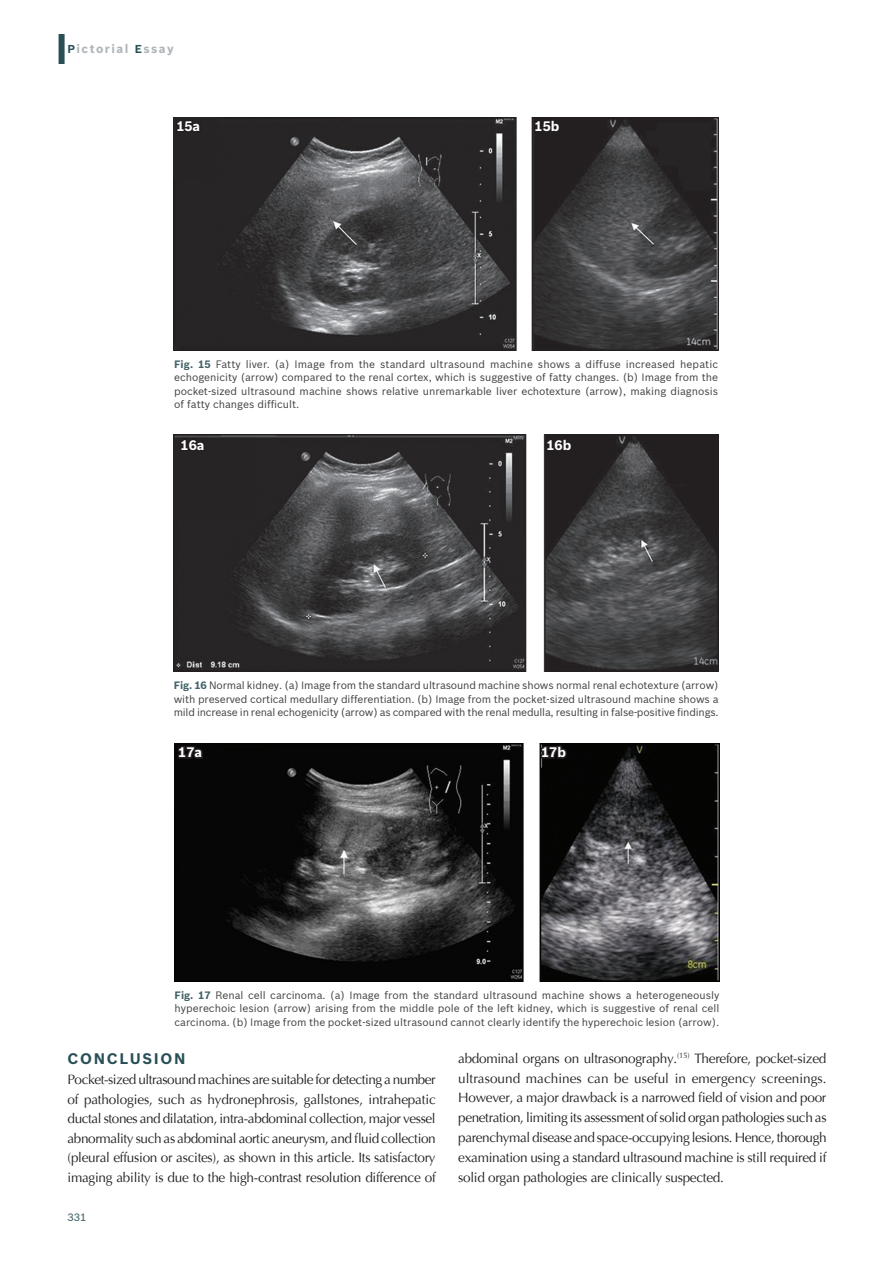
<style>
.page{position:relative;width:894px;height:1263px;background:#fff}
.page>*{position:absolute;margin:0;border:0;box-sizing:border-box;transform-origin:0 0}
.t1{font:700 15px "Bosch Sans";letter-spacing:.11em;color:#284f56}
.TXFL{font:13.5px/20px "Optima";letter-spacing:-.02em;color:#231f20;text-align:justify}
.t2{font:700 13.5px "Bosch Sans";color:#fff}
.t3{font:700 12px "Bosch Sans";letter-spacing:.12em;color:#aeb4b8}
.FGC{font:10.5px/13.5px "Bosch Sans";color:#424041;text-align:justify}
.t4{font:500 10.5px "Bosch Sans";color:#4b6a70}
.s1{font-size:11.25px;color:#284f56}
.s2{font-weight:700;color:#406168}
</style>
<div class="page">
<div style="left:58px;top:34px;width:7px;height:30px;background:#284f56"></div>
<img style="left:174px;top:118px;width:544px;height:232px">
<svg style="left:174px;top:117px;width:28px;height:18px"></svg>
<svg style="left:532px;top:117px;width:29px;height:18px"></svg>
<img style="left:174px;top:743px;width:545px;height:238px">
<svg style="left:176px;top:744px;width:28px;height:16px"></svg>
<svg style="left:539px;top:744px;width:29px;height:17px"></svg>
<img style="left:174px;top:435px;width:544px;height:237px">
<svg style="left:179px;top:437px;width:28px;height:19px"></svg>
<svg style="left:544px;top:436px;width:29px;height:20px"></svg>
<p class="t3" style="left:68px;top:42px;width:108px"><span class="s1">P</span>ictorial <span class="s1">E</span>ssay</p>
<p class="t2" style="left:176px;top:118px;width:25px">15a</p>
<p class="t2" style="left:534px;top:118px;width:26px">15b</p>
<p class="FGC" style="left:174px;top:357px;width:545px"><span class="s2">Fig. 15</span> Fatty liver. (a) Image from the standard ultrasound machine shows a diffuse increased hepatic echogenicity (arrow) compared to the renal cortex, which is suggestive of fatty changes. (b) Image from the pocket-sized ultrasound machine shows relative unremarkable liver echotexture (arrow), making diagnosis of fatty changes difficult.</p>
<p class="t2" style="left:180px;top:436px;width:25px">16a</p>
<p class="t2" style="left:546px;top:436px;width:26px">16b</p>
<p class="FGC" style="left:174px;top:678px;width:546px"><span class="s2">Fig. 16</span> Normal kidney. (a) Image from the standard ultrasound machine shows normal renal echotexture (arrow) with preserved cortical medullary differentiation. (b) Image from the pocket-sized ultrasound machine shows a mild increase in renal echogenicity (arrow) as compared with the renal medulla, resulting in false-positive findings.</p>
<p class="t2" style="left:178px;top:744px;width:25px">17a</p>
<p class="t2" style="left:541px;top:744px;width:26px">17b</p>
<p class="FGC" style="left:174px;top:987px;width:546px"><span class="s2">Fig. 17</span> Renal cell carcinoma. (a) Image from the standard ultrasound machine shows a heterogeneously hyperechoic lesion (arrow) arising from the middle pole of the left kidney, which is suggestive of renal cell carcinoma. (b) Image from the pocket-sized ultrasound cannot clearly identify the hyperechoic lesion (arrow).</p>
<h1 class="t1" style="left:68px;top:1049px;width:119px">CONCLUSION</h1>
<p class="TXFL" style="left:68px;top:1070px;width:369px;line-height:19.5px">Pocket-sized ultrasound machines are suitable for detecting a number of pathologies, such as hydronephrosis, gallstones, intrahepatic ductal stones and dilatation, intra-abdominal collection, major vessel abnormality such as abdominal aortic aneurysm, and fluid collection (pleural effusion or ascites), as shown in this article. Its satisfactory imaging ability is due to the high-contrast resolution difference of</p>
<p class="t4" style="left:68px;top:1211px;width:20px">331</p>
<p class="TXFL" style="left:458px;top:1048px;width:370px">abdominal organs on ultrasonography.<sup>(15)</sup> Therefore, pocket-sized ultrasound machines can be useful in emergency screenings.<br>However, a major drawback is a narrowed field of vision and poor penetration, limiting its assessment of solid organ pathologies such as parenchymal disease and space-occupying lesions. Hence, thorough examination using a standard ultrasound machine is still required if solid organ pathologies are clinically suspected.</p>
</div>
